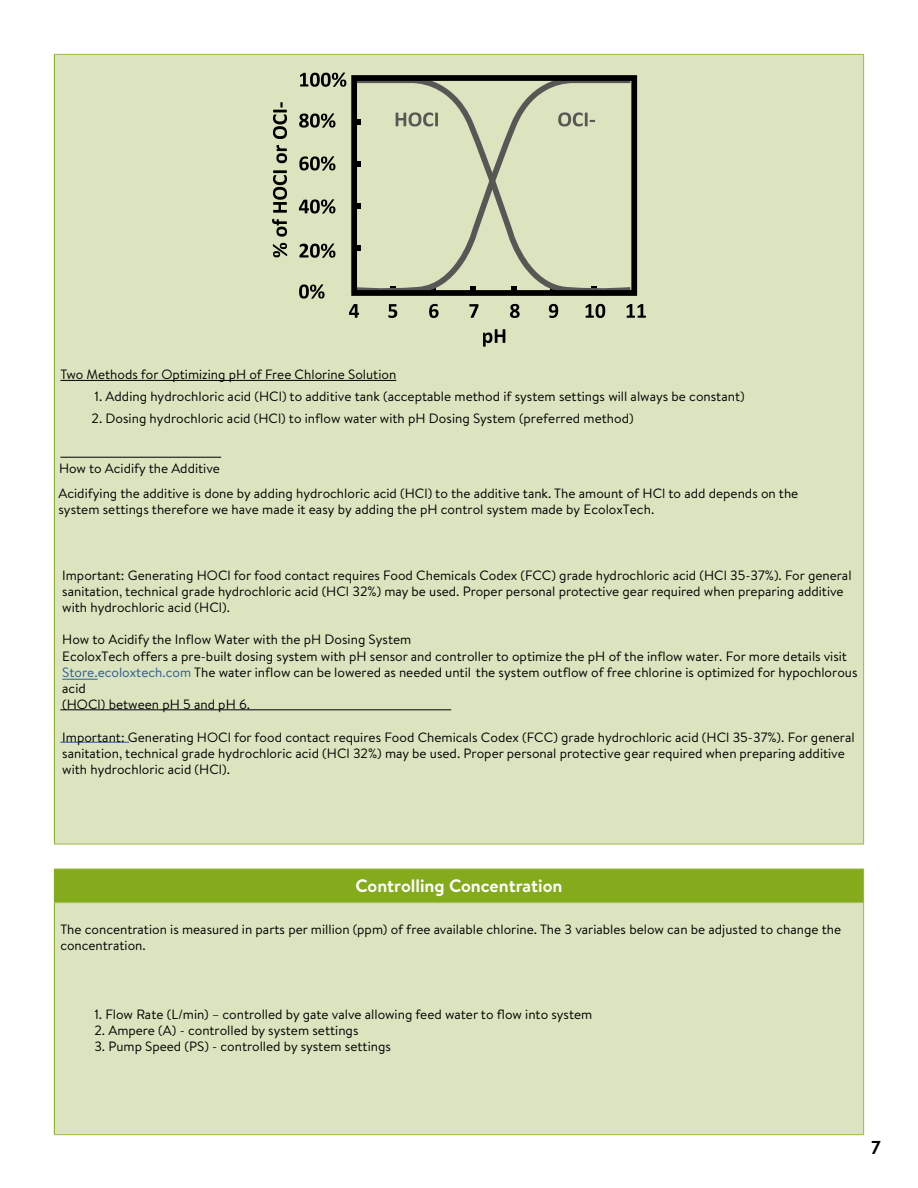
<style>
.page{position:relative;width:918px;height:1188px;background:#fff}
.page>*{position:absolute;margin:0;border:0;box-sizing:border-box;transform-origin:0 0}
.t1{font:700 18.6px "Brandon Text";color:#000}
.t2{font:700 18px "Brandon Text";color:#fff}
.t3{font:13.5px/16.2px "Brandon Text";color:#000}
.s1{color:#275b9b}
</style>
<div class="page">
<div style="left:54px;top:54px;width:810px;height:790px;background:#dbe4bf"></div>
<hr style="left:54px;top:54px;width:810px;height:1px;background:#9eb94c">
<hr style="left:863px;top:55px;width:1px;height:789px;background:#9eb94c">
<hr style="left:54px;top:844px;width:810px;height:1px;background:#9eb94c">
<hr style="left:54px;top:55px;width:1px;height:789px;background:#84ab1c">
<hr style="left:60px;top:380px;width:336px;height:1px;background:#000">
<hr style="left:60px;top:457px;width:161px;height:1px;background:#000">
<hr style="left:60px;top:709px;width:391px;height:1px;background:#000">
<hr style="left:60px;top:742px;width:69px;height:1px;background:#275b9b">
<svg style="left:351px;top:75px;width:286px;height:221px"></svg>
<svg style="left:273px;top:243px;width:14px;height:14px"></svg>
<svg style="left:272px;top:219px;width:15px;height:18px"></svg>
<svg style="left:273px;top:170px;width:14px;height:43px"></svg>
<svg style="left:276px;top:145px;width:11px;height:18px"></svg>
<svg style="left:273px;top:102px;width:14px;height:37px"></svg>
<svg style="left:483px;top:329px;width:22px;height:18px"></svg>
<svg style="left:300px;top:73px;width:46px;height:14px"></svg>
<svg style="left:349px;top:304px;width:10px;height:14px"></svg>
<svg style="left:388px;top:304px;width:9px;height:14px"></svg>
<svg style="left:429px;top:304px;width:10px;height:14px"></svg>
<svg style="left:469px;top:304px;width:10px;height:14px"></svg>
<svg style="left:510px;top:304px;width:10px;height:14px"></svg>
<svg style="left:549px;top:304px;width:9px;height:14px"></svg>
<svg style="left:586px;top:304px;width:19px;height:14px"></svg>
<svg style="left:627px;top:304px;width:19px;height:14px"></svg>
<svg style="left:299px;top:113px;width:36px;height:15px"></svg>
<svg style="left:299px;top:244px;width:36px;height:14px"></svg>
<svg style="left:299px;top:284px;width:26px;height:15px"></svg>
<svg style="left:299px;top:156px;width:36px;height:15px"></svg>
<svg style="left:299px;top:199px;width:36px;height:15px"></svg>
<svg style="left:396px;top:112px;width:42px;height:15px"></svg>
<svg style="left:558px;top:112px;width:37px;height:15px"></svg>
<hr style="left:62px;top:679px;width:36px;height:1px;background:#275b9b">
<div style="left:54px;top:869px;width:810px;height:34px;background:#84ab1c"></div>
<div style="left:54px;top:903px;width:810px;height:232px;background:#dbe4bf"></div>
<hr style="left:54px;top:869px;width:810px;height:1px;background:#9eb94c">
<hr style="left:863px;top:869px;width:1px;height:33px;background:#9eb94c">
<hr style="left:55px;top:902px;width:809px;height:1px;background:#9eb94c">
<hr style="left:863px;top:903px;width:1px;height:231px;background:#9eb94c">
<hr style="left:54px;top:1134px;width:810px;height:1px;background:#9eb94c">
<hr style="left:54px;top:869px;width:1px;height:34px;background:#84ab1c">
<hr style="left:54px;top:903px;width:1px;height:231px;background:#84ab1c">
<p class="t3" style="left:60px;top:366px;width:337px">Two Methods for Optimizing pH of Free Chlorine Solution</p>
<p class="t3" style="left:95px;top:388px;width:652px">1. Adding hydrochloric acid (HCl) to additive tank (acceptable method if system settings will always be constant)</p>
<p class="t3" style="left:92px;top:410px;width:544px">2. Dosing hydrochloric acid (HCl) to inflow water with pH Dosing System (preferred method)</p>
<p class="t3" style="left:58px;top:455px;width:741px;line-height:25px">How to Acidify the Additive<br>Acidifying the additive is done by adding hydrochloric acid (HCl) to the additive tank. The amount of HCl to add depends on the</p>
<p class="t3" style="left:58px;top:501px;width:597px">system settings therefore we have made it easy by adding the pH control system made by EcoloxTech.</p>
<p class="t3" style="left:62px;top:566px;width:791px">Important: Generating HOCl for food contact requires Food Chemicals Codex (FCC) grade hydrochloric acid (HCl 35-37%). For general sanitation, technical grade hydrochloric acid (HCl 32%) may be used. Proper personal protective gear required when preparing additive with hydrochloric acid (HCl).</p>
<p class="t3" style="left:62px;top:631px;width:797px">How to Acidify the Inflow Water with the pH Dosing System<br>EcoloxTech offers a pre-built dosing system with pH sensor and controller to optimize the pH of the inflow water. For more details visit <span class="s1">Store.ecoloxtech.com</span> The water inflow can be lowered as needed until the system outflow of free chlorine is optimized for hypochlorous acid<br>(HOCl) between pH 5 and pH 6.</p>
<p class="t3" style="left:62px;top:728px;width:794px">Important: Generating HOCl for food contact requires Food Chemicals Codex (FCC) grade hydrochloric acid (HCl 35-37%). For general sanitation, technical grade hydrochloric acid (HCl 32%) may be used. Proper personal protective gear required when preparing additive with hydrochloric acid (HCl).</p>
<h2 class="t2" style="left:355px;top:873px;width:209px">Controlling Concentration</h2>
<p class="t3" style="left:60px;top:921px;width:782px">The concentration is measured in parts per million (ppm) of free available chlorine. The 3 variables below can be adjusted to change the concentration.</p>
<p class="t3" style="left:94px;top:1006px;width:500px">1. Flow Rate (L/min) – controlled by gate valve allowing feed water to flow into system</p>
<p class="t3" style="left:94px;top:1022px;width:266px">2. Ampere (A) - controlled by system settings</p>
<p class="t3" style="left:94px;top:1038px;width:298px">3. Pump Speed (PS) - controlled by system settings</p>
<h1 class="t1" style="left:871px;top:1135px;width:11px">7</h1>
</div>
